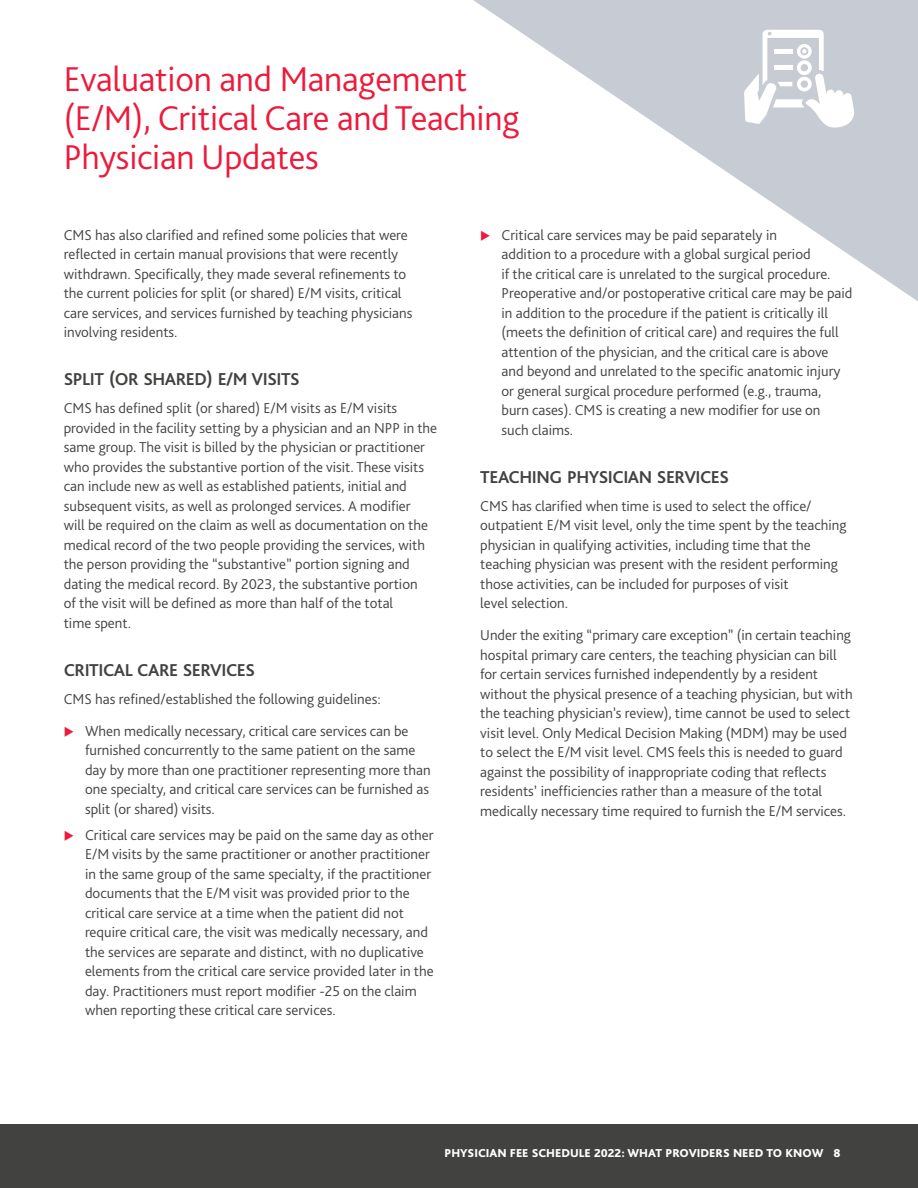
<style>
.page{position:relative;width:918px;height:1188px;background:#fff}
.page>*{position:absolute;margin:0;border:0;box-sizing:border-box;transform-origin:0 0}
.t1{font:300 36px/39px "Bliss Pro";letter-spacing:-.005em;color:#ed1a3b}
.t2{font:700 18px "Bliss Pro";letter-spacing:-.025em;color:#424241}
.t3{font:300 15px/19.5px "Bliss Pro";color:#424241}
.t4{font:800 12px "Bliss Pro";color:#fff}
</style>
<div class="page">
<svg style="left:473px;top:0;width:445px;height:301px"></svg>
<svg style="left:744px;top:30px;width:111px;height:99px"></svg>
<div style="left:0;top:1124px;width:918px;height:64px;background:#424241"></div>
<svg style="left:481px;top:230px;width:9px;height:10px"></svg>
<h1 class="t1" style="left:64px;top:59px;width:457px">Evaluation and Management (E/M), Critical Care and Teaching<br>Physician Updates</h1>
<p class="t3" style="left:64px;top:225px;width:350px">CMS has also clarified and refined some policies that were reflected in certain manual provisions that were recently withdrawn. Specifically, they made several refinements to the current policies for split (or shared) E/M visits, critical care services, and services furnished by teaching physicians involving residents.</p>
<p class="t2" style="left:64px;top:368px;width:238px">SPLIT (OR SHARED) E/M VISITS</p>
<p class="t3" style="left:64px;top:398px;width:375px">CMS has defined split (or shared) E/M visits as E/M visits provided in the facility setting by a physician and an NPP in the same group. The visit is billed by the physician or practitioner who provides the substantive portion of the visit. These visits can include new as well as established patients, initial and subsequent visits, as well as prolonged services. A modifier<br>will be required on the claim as well as documentation on the medical record of the two people providing the services, with the person providing the “substantive” portion signing and dating the medical record. By 2023, the substantive portion<br>of the visit will be defined as more than half of the total<br>time spent.</p>
<p class="t2" style="left:64px;top:659px;width:193px">CRITICAL CARE SERVICES</p>
<p class="t3" style="left:85px;top:682px;width:325px;line-height:32.2px;text-indent:-21px">CMS has refined/established the following guidelines:<br>When medically necessary, critical care services can be</p>
<p class="t3" style="left:85px;top:740px;width:347px">furnished concurrently to the same patient on the same day by more than one practitioner representing more than one specialty, and critical care services can be furnished as split (or shared) visits.</p>
<p class="t3" style="left:85px;top:825px;width:350px">Critical care services may be paid on the same day as other E/M visits by the same practitioner or another practitioner in the same group of the same specialty, if the practitioner documents that the E/M visit was provided prior to the critical care service at a time when the patient did not require critical care, the visit was medically necessary, and the services are separate and distinct, with no duplicative elements from the critical care service provided later in the day. Practitioners must report modifier -25 on the claim when reporting these critical care services.</p>
<p class="t3" style="left:502px;top:225px;width:352px">Critical care services may be paid separately in<br>addition to a procedure with a global surgical period<br>if the critical care is unrelated to the surgical procedure.<br>Preoperative and/or postoperative critical care may be paid in addition to the procedure if the patient is critically ill (meets the definition of critical care) and requires the full attention of the physician, and the critical care is above and beyond and unrelated to the specific anatomic injury or general surgical procedure performed (e.g., trauma, burn cases). CMS is creating a new modifier for use on<br>such claims.</p>
<p class="t2" style="left:480px;top:466px;width:250px">TEACHING PHYSICIAN SERVICES</p>
<p class="t3" style="left:480px;top:496px;width:368px">CMS has clarified when time is used to select the office/ outpatient E/M visit level, only the time spent by the teaching physician in qualifying activities, including time that the teaching physician was present with the resident performing those activities, can be included for purposes of visit<br>level selection.</p>
<p class="t3" style="left:480px;top:625px;width:374px">Under the exiting “primary care exception” (in certain teaching hospital primary care centers, the teaching physician can bill for certain services furnished independently by a resident without the physical presence of a teaching physician, but with the teaching physician’s review), time cannot be used to select visit level. Only Medical Decision Making (MDM) may be used to select the E/M visit level. CMS feels this is needed to guard against the possibility of inappropriate coding that reflects residents’ inefficiencies rather than a measure of the total medically necessary time required to furnish the E/M services.</p>
<p class="t4" style="left:444px;top:1146px;width:398px">PHYSICIAN FEE SCHEDULE 2022: WHAT PROVIDERS NEED TO KNOW 8</p>
</div>
